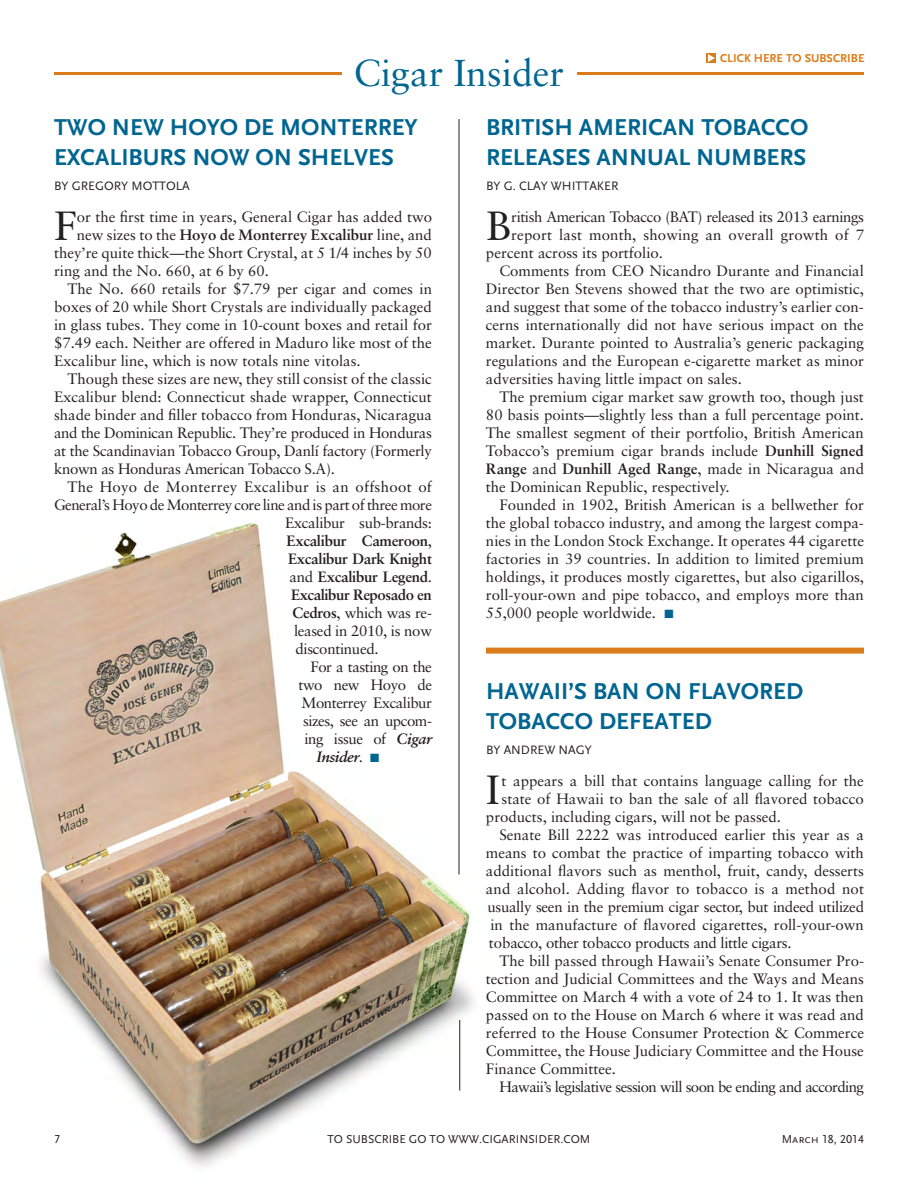
<style>
.page{position:relative;width:918px;height:1188px;background:#fff}
.page>*{position:absolute;margin:0;border:0;box-sizing:border-box;transform-origin:0 0}
.CN-copy_1st_paragrap{font:40.8px "Sabon";color:#231f20}
.bestText{font:37.5px "Sabon";color:#006591}
.NewsHead{font:700 24px/30px "Scala Sans Caps";color:#006591}
.CN-copy{font:15px/18px "Sabon";color:#231f20;text-align:justify}
.CN-copy_1st_paragrap-2{font:15px "Sabon";color:#231f20}
.CN-copy-2{font:15px "Sabon";letter-spacing:-.02em;color:#231f20}
.CN-copy-3{font:15px "Sabon";letter-spacing:-.03em;color:#231f20}
.CN-copy-4{font:700 15px "Sabon";letter-spacing:-.02em;color:#231f20}
.CN-copy-5{font:15px "Sabon";letter-spacing:-.04em;color:#231f20}
.CN-copy_1st_paragrap-3{font:15px "Sabon";letter-spacing:-.03em;color:#231f20}
.CN-copy_1st_paragrap-4{font:700 15px "Sabon";color:#231f20}
.CN-copy-6{font:15px "Sabon";letter-spacing:.02em;color:#231f20}
.CN-copy-7{font:italic 700 15px "Sabon";letter-spacing:-.03em;color:#231f20}
.byline{font:12.75px "Scala Sans Caps";color:#231f20}
.bestText-2{font:12px "Scala Sans Caps";color:#231f20}
.t1{font:700 12px "Scala Sans Caps";color:#da7c19}
.Owner_Winemaker{font:12px "Scala Sans Caps";color:#231f20}
.s1{font-weight:400}
.s2{font-weight:700}
.s3{font-weight:700;font-style:italic}
.s4{font-weight:400;font-style:normal}
.s5{color:#006591}
</style>
<div class="page">
<img style="left:0;top:504px;width:541px;height:663px">
<hr style="left:54px;top:72px;width:810px;height:3px;background:#da7c19">
<div style="left:342px;top:45px;width:234px;height:64px;background:#fff"></div>
<div style="left:706px;top:53px;width:10px;height:10px;background:#dd862b"></div>
<svg style="left:708px;top:54px;width:7px;height:8px"></svg>
<hr style="left:459px;top:119px;width:1px;height:756px;background:#231f20">
<div style="left:486px;top:648px;width:378px;height:6px;background:#da7c19"></div>
<hr style="left:459px;top:1020px;width:1px;height:70px;background:#231f20">
<p class="bestText" style="left:354px;top:51px;width:212px">Cigar Insider</p>
<p class="t1" style="left:720px;top:51px;width:146px">CLICK HERE TO SUBSCRIBE</p>
<p class="NewsHead" style="left:54px;top:112px;width:365px">TWO NEW HOYO DE MONTERREY<br>EXCALIBURS NOW ON SHELVES</p>
<p class="byline" style="left:54px;top:179px;width:137px">BY GREGORY MOTTOLA</p>
<p class="CN-copy_1st_paragrap" style="left:54px;top:201px;width:24px">F</p>
<p class="CN-copy_1st_paragrap-2" style="left:77px;top:207px;width:357px">or the first time in years, General Cigar has added two</p>
<p class="CN-copy_1st_paragrap-4" style="left:77px;top:225px;width:357px"><span class="s1">new sizes to the</span> Hoyo de Monterrey Excalibur <span class="s1">line, and</span></p>
<p class="CN-copy_1st_paragrap-2" style="left:54px;top:243px;width:379px">they’re quite thick—the Short Crystal, at 5 1/4 inches by 50</p>
<p class="CN-copy_1st_paragrap-2" style="left:54px;top:261px;width:217px">ring and the No. 660, at 6 by 60.</p>
<p class="CN-copy" style="left:54px;top:279px;width:380px;text-indent:14px">The No. 660 retails for $7.79 per cigar and comes in boxes of 20 while Short Crystals are individually packaged in glass tubes. They come in 10-count boxes and retail for $7.49 each. Neither are offered in Maduro like most of the Excalibur line, which is now totals nine vitolas.</p>
<p class="CN-copy" style="left:54px;top:369px;width:379px;text-indent:14px">Though these sizes are new, they still consist of the classic Excalibur blend: Connecticut shade wrapper, Connecticut shade binder and filler tobacco from Honduras, Nicaragua and the Dominican Republic. They’re produced in Honduras at the Scandinavian Tobacco Group, Danlí factory (Formerly known as Honduras American Tobacco S.A).</p>
<p class="CN-copy-6" style="left:68px;top:477px;width:366px">The Hoyo de Monterrey Excalibur is an offshoot of</p>
<p class="CN-copy-3" style="left:54px;top:495px;width:379px">General’s Hoyo de Monterrey core line and is part of three more</p>
<p class="CN-copy-2" style="left:285px;top:513px;width:148px">Excalibur sub-brands:</p>
<p class="CN-copy-4" style="left:287px;top:531px;width:147px">Excalibur Cameroon<span class="s1">,</span></p>
<p class="CN-copy-4" style="left:288px;top:549px;width:145px">Excalibur Dark Knight</p>
<p class="CN-copy-4" style="left:290px;top:567px;width:144px"><span class="s1">and</span> Excalibur Legend<span class="s1">.</span></p>
<p class="CN-copy-4" style="left:291px;top:585px;width:142px">Excalibur Reposado en</p>
<p class="CN-copy-2" style="left:293px;top:603px;width:141px"><span class="s2">Cedros</span>, which was re-</p>
<p class="CN-copy-2" style="left:294px;top:621px;width:139px">leased in 2010, is now</p>
<p class="CN-copy-2" style="left:296px;top:639px;width:85px">discontinued.</p>
<p class="CN-copy-3" style="left:311px;top:657px;width:123px">For a tasting on the</p>
<p class="CN-copy-3" style="left:299px;top:675px;width:135px">two new Hoyo de</p>
<p class="CN-copy-3" style="left:302px;top:693px;width:132px">Monterrey Excalibur</p>
<p class="CN-copy-3" style="left:303px;top:711px;width:130px">sizes, see an upcom-</p>
<p class="CN-copy-3" style="left:305px;top:729px;width:129px">ing issue of <span class="s3">Cigar</span></p>
<p class="CN-copy-7" style="left:317px;top:747px;width:64px">Insider<span class="s4">.</span> <span class="s5">■</span></p>
<p class="NewsHead" style="left:486px;top:112px;width:324px">BRITISH AMERICAN TOBACCO<br>RELEASES ANNUAL NUMBERS</p>
<p class="byline" style="left:486px;top:179px;width:134px">BY G. CLAY WHITTAKER</p>
<p class="CN-copy_1st_paragrap" style="left:486px;top:201px;width:26px">B</p>
<p class="CN-copy_1st_paragrap-3" style="left:511px;top:207px;width:354px">ritish American Tobacco (BAT) released its 2013 earnings</p>
<p class="CN-copy_1st_paragrap-2" style="left:511px;top:225px;width:354px">report last month, showing an overall growth of 7</p>
<p class="CN-copy_1st_paragrap-2" style="left:486px;top:243px;width:179px">percent across its portfolio.</p>
<p class="CN-copy" style="left:486px;top:261px;width:380px;text-indent:14px">Comments from CEO Nicandro Durante and Financial Director Ben Stevens showed that the two are optimistic, and suggest that some of the tobacco industry’s earlier con&shy;cerns internationally did not have serious impact on the market. Durante pointed to Australia’s generic packaging regulations and the European e-cigarette market as minor adversities having little impact on sales.</p>
<p class="CN-copy" style="left:486px;top:387px;width:380px;text-indent:14px">The premium cigar market saw growth too, though just 80 basis points—slightly less than a full percentage point.<br>The smallest segment of their portfolio, British American Tobacco’s premium cigar brands include <span class="s2">Dunhill Signed Range</span> and <span class="s2">Dunhill Aged Range</span>, made in Nicaragua and the Dominican Republic, respectively.</p>
<p class="CN-copy" style="left:486px;top:495px;width:380px;text-indent:14px">Founded in 1902, British American is a bellwether for the global tobacco industry, and among the largest compa&shy;nies in the London Stock Exchange. It operates 44 cigarette factories in 39 countries. In addition to limited premium holdings, it produces mostly cigarettes, but also cigarillos, roll-your-own and pipe tobacco, and employs more than 55,000 people worldwide. <span class="s5">■</span></p>
<p class="NewsHead" style="left:486px;top:676px;width:319px">HAWAII’S BAN ON FLAVORED</p>
<p class="NewsHead" style="left:486px;top:706px;width:227px">TOBACCO DEFEATED</p>
<p class="byline" style="left:486px;top:743px;width:107px">BY ANDREW NAGY</p>
<p class="CN-copy_1st_paragrap" style="left:486px;top:765px;width:15px">I</p>
<p class="CN-copy_1st_paragrap-2" style="left:502px;top:771px;width:364px">t appears a bill that contains language calling for the</p>
<p class="CN-copy_1st_paragrap-2" style="left:502px;top:789px;width:364px">state of Hawaii to ban the sale of all flavored tobacco</p>
<p class="CN-copy_1st_paragrap-2" style="left:486px;top:807px;width:297px">products, including cigars, will not be passed.</p>
<p class="CN-copy" style="left:499px;top:825px;width:366px">Senate Bill 2222 was introduced earlier this year as a</p>
<p class="CN-copy" style="left:486px;top:843px;width:379px">means to combat the practice of imparting tobacco with</p>
<p class="CN-copy" style="left:486px;top:861px;width:380px">additional flavors such as menthol, fruit, candy, desserts</p>
<p class="CN-copy" style="left:486px;top:879px;width:380px">and alcohol. Adding flavor to tobacco is a method not</p>
<p class="CN-copy-2" style="left:487px;top:897px;width:378px">usually seen in the premium cigar sector, but indeed utilized</p>
<p class="CN-copy" style="left:490px;top:915px;width:375px">in the manufacture of flavored cigarettes, roll-your-own</p>
<p class="CN-copy-2" style="left:489px;top:933px;width:304px">tobacco, other tobacco products and little cigars.</p>
<p class="CN-copy" style="left:486px;top:951px;width:380px;text-indent:14px">The bill passed through Hawaii’s Senate Consumer Pro&shy;tection and Judicial Committees and the Ways and Means Committee on March 4 with a vote of 24 to 1. It was then passed on to the House on March 6 where it was read and referred to the House Consumer Protection &amp; Commerce Committee, the House Judiciary Committee and the House Finance Committee.</p>
<p class="CN-copy-5" style="left:499px;top:1077px;width:366px">Hawaii’s legislative session will soon be ending and according</p>
<p class="Owner_Winemaker" style="left:54px;top:1133px;width:7px">7</p>
<p class="bestText-2" style="left:328px;top:1133px;width:264px">TO SUBSCRIBE GO TO WWW.CIGARINSIDER.COM</p>
<p class="bestText-2" style="left:782px;top:1133px;width:84px">March 18, 2014</p>
</div>
